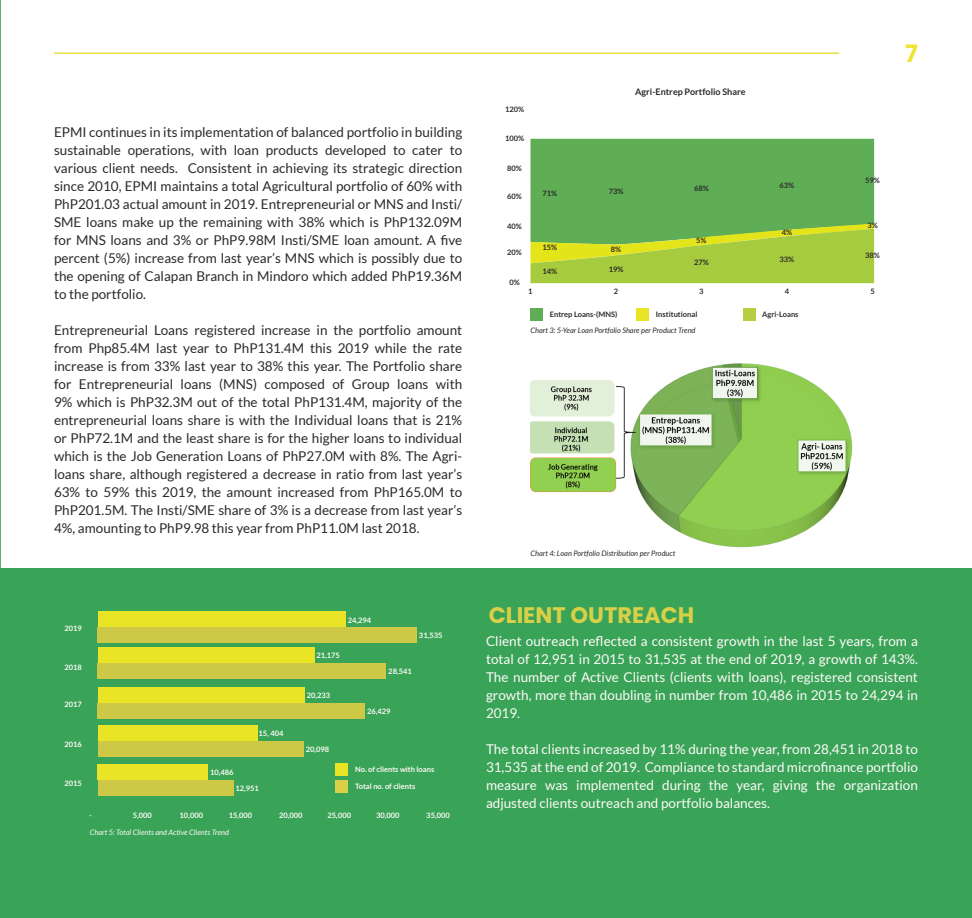
<style>
.page{position:relative;width:972px;height:918px;background:#fff}
.page>*{position:absolute;margin:0;border:0;box-sizing:border-box;transform-origin:0 0}
.t1{font:700 24px "Poppins";color:#eee538}
.t2{font:700 22.5px "Poppins";color:#dad048}
.t3{font:13.5px/18px "Lato";color:#2c292a;text-align:justify}
.t4{font:13.5px/18px "Lato";color:#fefaf8;text-align:justify}
.t5{font:700 9px "Lato";color:#2c292a}
.t6{font:700 7.5px "Lato";color:#fefaf8}
.t7{font:700 7.5px "Lato";color:#2c292a}
.t8{font:italic 7.5px "Lato";color:#2c292a}
.t9{font:italic 7.5px "Lato";color:#fefaf8}
</style>
<div class="page">
<div style="left:530px;top:139px;width:344px;height:85px;background:#5fae56"></div>
<svg style="left:530px;top:224px;width:344px;height:59px;background:#a2c93e"></svg>
<img style="left:530px;top:363px;width:323px;height:185px">
<svg style="left:0;top:0;width:1px;height:569px"></svg>
<div style="left:0;top:569px;width:972px;height:349px;background:#39a357"></div>
<div style="left:530px;top:308px;width:13px;height:12px;background:#5fae56"></div>
<div style="left:637px;top:308px;width:12px;height:12px;background:#eae426"></div>
<div style="left:743px;top:308px;width:12px;height:12px;background:#b6cf43"></div>
<div style="left:98px;top:764px;width:110px;height:16px;background:#eae426"></div>
<div style="left:98px;top:725px;width:159px;height:16px;background:#eae426"></div>
<div style="left:98px;top:687px;width:207px;height:16px;background:#eae426"></div>
<div style="left:98px;top:647px;width:216px;height:16px;background:#eae426"></div>
<div style="left:98px;top:611px;width:248px;height:16px;background:#eae426"></div>
<div style="left:98px;top:780px;width:135px;height:16px;background:#cec847"></div>
<div style="left:98px;top:741px;width:206px;height:16px;background:#cec847"></div>
<div style="left:98px;top:703px;width:267px;height:16px;background:#cec847"></div>
<div style="left:98px;top:663px;width:288px;height:16px;background:#cec847"></div>
<div style="left:98px;top:627px;width:319px;height:16px;background:#cec847"></div>
<div style="left:336px;top:763px;width:12px;height:12px;background:#eae426"></div>
<div style="left:336px;top:780px;width:12px;height:12px;background:#dad048"></div>
<hr style="left:54px;top:52px;width:785px;height:2px;background:#e6e13e">
<p class="t3" style="left:54px;top:123px;width:410px">EPMI continues in its implementation of balanced portfolio in building sustainable operations, with loan products developed to cater to various client needs. Consistent in achieving its strategic direction since 2010, EPMI maintains a total Agricultural portfolio of 60% with PhP201.03 actual amount in 2019. Entrepreneurial or MNS and Insti/ SME loans make up the remaining with 38% which is PhP132.09M for MNS loans and 3% or PhP9.98M Insti/SME loan amount. A five percent (5%) increase from last year’s MNS which is possibly due to the opening of Calapan Branch in Mindoro which added PhP19.36M to the portfolio.</p>
<p class="t3" style="left:54px;top:321px;width:410px">Entrepreneurial Loans registered increase in the portfolio amount from Php85.4M last year to PhP131.4M this 2019 while the rate increase is from 33% last year to 38% this year. The Portfolio share for Entrepreneurial loans (MNS) composed of Group loans with 9% which is PhP32.3M out of the total PhP131.4M, majority of the entrepreneurial loans share is with the Individual loans that is 21% or PhP72.1M and the least share is for the higher loans to individual which is the Job Generation Loans of PhP27.0M with 8%. The Agri&shy;loans share, although registered a decrease in ratio from last year’s 63% to 59% this 2019, the amount increased from PhP165.0M to PhP201.5M. The Insti/SME share of 3% is a decrease from last year’s 4%, amounting to PhP9.98 this year from PhP11.0M last 2018.</p>
<p class="t6" style="left:65px;top:624px;width:19px">2019</p>
<p class="t6" style="left:65px;top:663px;width:19px">2018</p>
<p class="t6" style="left:65px;top:700px;width:19px">2017</p>
<p class="t6" style="left:65px;top:740px;width:19px">2016</p>
<p class="t6" style="left:65px;top:779px;width:19px">2015</p>
<p class="t6" style="left:89px;top:811px;width:4px">-</p>
<p class="t6" style="left:133px;top:811px;width:21px">5,000</p>
<p class="t6" style="left:210px;top:768px;width:25px">10,486</p>
<p class="t6" style="left:259px;top:729px;width:26px">15, 404</p>
<p class="t6" style="left:235px;top:784px;width:25px">12,951</p>
<p class="t6" style="left:316px;top:651px;width:25px">21,175</p>
<p class="t6" style="left:307px;top:691px;width:25px">20,233</p>
<p class="t6" style="left:348px;top:616px;width:25px">24,294</p>
<p class="t6" style="left:419px;top:631px;width:25px">31,535</p>
<p class="t6" style="left:388px;top:667px;width:25px">28,541</p>
<p class="t6" style="left:367px;top:707px;width:25px">26,429</p>
<p class="t6" style="left:306px;top:745px;width:25px">20,098</p>
<p class="t6" style="left:355px;top:765px;width:81px">No. of clients with loans</p>
<p class="t6" style="left:355px;top:782px;width:62px">Total no. of clients</p>
<p class="t6" style="left:180px;top:811px;width:25px">10,000</p>
<p class="t6" style="left:279px;top:811px;width:25px">20,000</p>
<p class="t6" style="left:328px;top:811px;width:25px">25,000</p>
<p class="t6" style="left:376px;top:811px;width:25px">30,000</p>
<p class="t6" style="left:426px;top:811px;width:25px">35,000</p>
<p class="t6" style="left:229px;top:811px;width:25px">15,000</p>
<p class="t9" style="left:90px;top:828px;width:141px">Chart 5: Total Clients and Active Clients Trend</p>
<p class="t7" style="left:505px;top:105px;width:21px">120%</p>
<p class="t7" style="left:505px;top:134px;width:21px">100%</p>
<p class="t7" style="left:507px;top:164px;width:16px">80%</p>
<p class="t7" style="left:507px;top:192px;width:16px">60%</p>
<p class="t7" style="left:507px;top:221px;width:16px">40%</p>
<p class="t7" style="left:507px;top:248px;width:16px">20%</p>
<p class="t7" style="left:509px;top:278px;width:12px">0%</p>
<p class="t7" style="left:528px;top:287px;width:6px">1</p>
<p class="t7" style="left:542px;top:189px;width:16px">71%</p>
<p class="t7" style="left:542px;top:243px;width:16px">15%</p>
<p class="t7" style="left:542px;top:267px;width:16px">14%</p>
<p class="t5" style="left:635px;top:86px;width:112px">Agri-Entrep Portfolio Share</p>
<p class="t7" style="left:609px;top:187px;width:16px">73%</p>
<p class="t7" style="left:611px;top:245px;width:12px">8%</p>
<p class="t7" style="left:609px;top:265px;width:16px">19%</p>
<p class="t7" style="left:614px;top:287px;width:6px">2</p>
<p class="t7" style="left:694px;top:184px;width:16px">68%</p>
<p class="t7" style="left:696px;top:236px;width:12px">5%</p>
<p class="t7" style="left:694px;top:258px;width:16px">27%</p>
<p class="t7" style="left:699px;top:287px;width:6px">3</p>
<p class="t7" style="left:780px;top:181px;width:16px">63%</p>
<p class="t7" style="left:782px;top:228px;width:12px">4%</p>
<p class="t7" style="left:780px;top:255px;width:16px">33%</p>
<p class="t7" style="left:785px;top:287px;width:6px">4</p>
<p class="t7" style="left:550px;top:310px;width:69px">Entrep Loans-(MNS)</p>
<p class="t7" style="left:656px;top:310px;width:43px">Institutional</p>
<p class="t7" style="left:762px;top:310px;width:38px">Agri-Loans</p>
<p class="t8" style="left:530px;top:326px;width:167px">Chart 3: 5-Year Loan Portfolio Share per Product Trend</p>
<p class="t1" style="left:905px;top:40px;width:14px">7</p>
<p class="t7" style="left:865px;top:176px;width:16px">59%</p>
<p class="t7" style="left:867px;top:221px;width:12px">3%</p>
<p class="t7" style="left:865px;top:251px;width:16px">38%</p>
<p class="t7" style="left:870px;top:287px;width:6px">5</p>
<p class="t8" style="left:530px;top:549px;width:146px">Chart 4: Loan Portfolio Distribution per Product</p>
<p class="t2" style="left:489px;top:602px;width:207px">CLIENT OUTREACH</p>
<p class="t4" style="left:486px;top:632px;width:434px">Client outreach reflected a consistent growth in the last 5 years, from a total of 12,951 in 2015 to 31,535 at the end of 2019, a growth of 143%.<br>The number of Active Clients (clients with loans), registered consistent growth, more than doubling in number from 10,486 in 2015 to 24,294 in 2019.</p>
<p class="t4" style="left:486px;top:740px;width:434px">The total clients increased by 11% during the year, from 28,451 in 2018 to 31,535 at the end of 2019. Compliance to standard microfinance portfolio measure was implemented during the year, giving the organization adjusted clients outreach and portfolio balances.</p>
</div>
